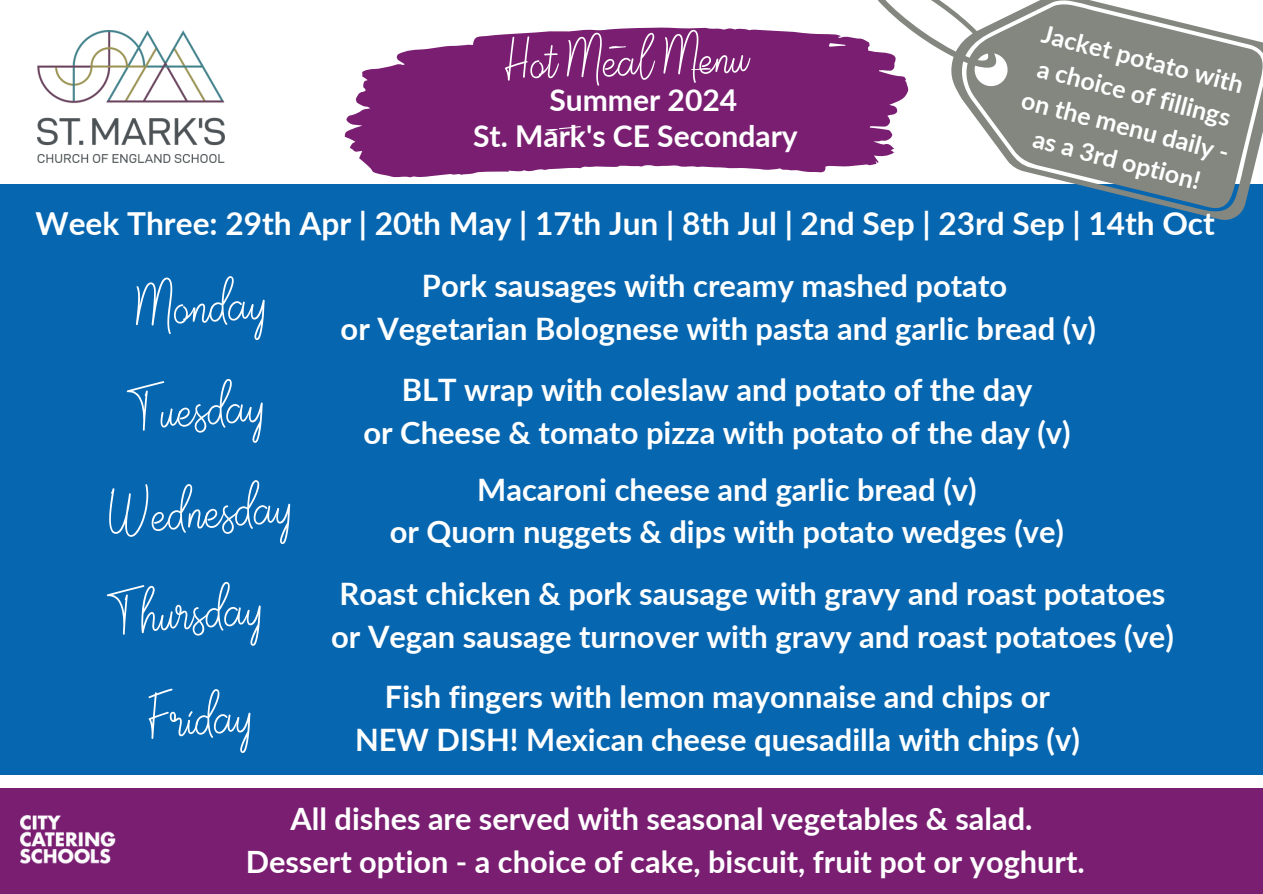
<style>
.page{position:relative;width:1263px;height:894px;background:#fff}
.page>*{position:absolute;margin:0;border:0;box-sizing:border-box;transform-origin:0 0}
.t1{font:79.35px "Jalisco Script";color:#fff}
.t2{font:74.4px "Jalisco Script";color:#fff}
.t3{font:700 31.65px "Lato";color:#fff}
.t4{font:700 30.9px/42.8px "Lato";color:#fff;text-align:center}
.t5{font:700 30.75px/42.8px "Lato";color:#fff;text-align:center}
.t6{font:700 30px "Lato";color:#fff}
.t7{font:700 24.9px/34.5px "Lato";color:#fff}
</style>
<div class="page">
<div style="left:0;top:184px;width:1263px;height:590px;background:#0666b0"></div>
<div style="left:0;top:788px;width:1263px;height:105px;background:#7a1e72"></div>
<img style="left:21px;top:815px;width:95px;height:49px">
<img style="left:37px;top:31px;width:187px;height:131px">
<svg style="left:878px;top:0;width:385px;height:220px;fill:#83877f"></svg>
<svg style="left:344px;top:14px;width:567px;height:182px;fill:#7a1e72"></svg>
<h2 class="t7" style="left:1045px;top:14px;width:215px;rotate:15deg">Jacket potato with a choice of fillings on the menu daily -</h2>
<h1 class="t2" style="left:504px;top:34px;width:244px;rotate:-2deg">Hot Meal Menu</h1>
<h2 class="t6" style="left:549px;top:81px;width:189px">Summer 2024</h2>
<h1 class="t6" style="left:473px;top:118px;width:326px">St. Mark's CE Secondary</h1>
<h1 class="t7" style="left:1038px;top:120px;width:173px;rotate:15deg">as a 3rd option!</h1>
<h2 class="t3" style="left:35px;top:204px;width:1181px">Week Three: 29th Apr | 20th May | 17th Jun | 8th Jul | 2nd Sep | 23rd Sep | 14th Oct</h2>
<p class="t1" style="left:134px;top:277px;width:134px;rotate:-3deg">Monday</p>
<p class="t1" style="left:130px;top:380px;width:136px;rotate:-3deg">Tuesday</p>
<p class="t1" style="left:108px;top:483px;width:185px;rotate:-3deg">Wednesday</p>
<p class="t1" style="left:110px;top:583px;width:154px;rotate:-3deg">Thursday</p>
<h1 class="t1" style="left:148px;top:688px;width:105px;rotate:-3deg">Friday</h1>
<p class="t4" style="left:341px;top:264px;width:757px">Pork sausages with creamy mashed potato<br>or Vegetarian Bolognese with pasta and garlic bread (v)</p>
<h2 class="t4" style="left:363px;top:368px;width:709px">BLT wrap with coleslaw and potato of the day<br>or Cheese &amp; tomato pizza with potato of the day (v)</h2>
<h1 class="t4" style="left:390px;top:467px;width:676px">Macaroni cheese and garlic bread (v)<br>or Quorn nuggets &amp; dips with potato wedges (ve)</h1>
<h2 class="t4" style="left:331px;top:571px;width:844px;text-align:left">Roast chicken &amp; pork sausage with gravy and roast potatoes or Vegan sausage turnover with gravy and roast potatoes (ve)</h2>
<h1 class="t4" style="left:355px;top:674px;width:726px">Fish fingers with lemon mayonnaise and chips or<br>NEW DISH! Mexican cheese quesadilla with chips (v)</h1>
<h2 class="t5" style="left:246px;top:796px;width:840px">All dishes are served with seasonal vegetables &amp; salad.<br>Dessert option - a choice of cake, biscuit, fruit pot or yoghurt.</h2>
</div>
